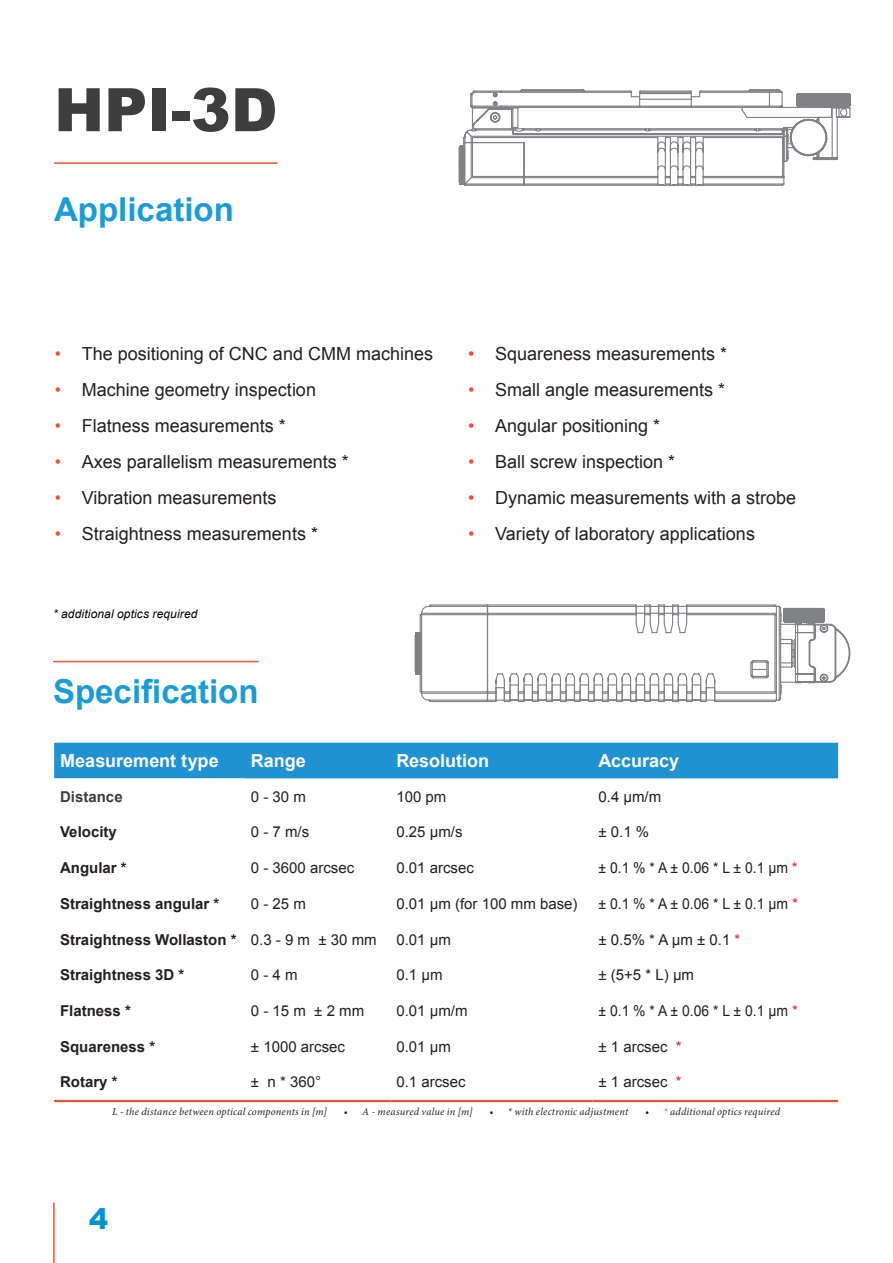
<style>
.page{position:relative;width:893px;height:1263px;background:#fff}
.page>*{position:absolute;margin:0;border:0;box-sizing:border-box;transform-origin:0 0}
.t1{font:900 60px "Arial";color:#3e3e3f}
.t2{font:700 33px "Arial";color:#1a9cd6}
.t3{font:900 28.5px "Arial";color:#0091d1}
.t4{font:18px "Arial";color:#231f20}
.t5{font:700 18px "Arial";color:#fff}
.t6{font:15px "Arial";color:#231f20}
.t7{font:700 15px "Arial";color:#231f20}
.t8{font:15px "Arial";color:#231f20;scale:.93 1}
.t9{font:700 15px "Arial";color:#3e3e3f}
.t10{font:italic 12px "Arial";letter-spacing:.015em;color:#000}
.t11{font:italic 10.5px "Minion Pro";letter-spacing:.015em;color:#231f20}
.s1{color:#f05133}
.s2{color:#ee1d23}
.s3{font-weight:400}
</style>
<div class="page">
<hr style="left:53px;top:1202px;width:2px;height:61px;background:#f05133">
<hr style="left:54px;top:162px;width:223px;height:2px;background:#f05133">
<hr style="left:53px;top:661px;width:206px;height:1px;background:#f05133">
<svg style="left:458px;top:89px;width:393px;height:97px"></svg>
<div style="left:54px;top:743px;width:784px;height:35px;background:#1f92d1"></div>
<svg style="left:54px;top:778px;width:784px;height:325px"></svg>
<hr style="left:54px;top:1100px;width:191px;height:2px;background:#f05133">
<hr style="left:245px;top:1100px;width:145px;height:2px;background:#f05133">
<hr style="left:390px;top:1100px;width:202px;height:2px;background:#f05133">
<hr style="left:592px;top:1100px;width:246px;height:2px;background:#f05133">
<svg style="left:414px;top:604px;width:437px;height:99px"></svg>
<h1 class="t1" style="left:54px;top:66px;width:225px">HPI-3D</h1>
<h2 class="t2" style="left:54px;top:187px;width:181px">Application</h2>
<p class="t4" style="left:55px;top:342px;width:380px"><span class="s1">•</span> The positioning of CNC and CMM machines</p>
<p class="t4" style="left:55px;top:378px;width:263px"><span class="s1">•</span> Machine geometry inspection</p>
<p class="t4" style="left:55px;top:414px;width:233px"><span class="s1">•</span> Flatness measurements *</p>
<p class="t4" style="left:55px;top:450px;width:296px"><span class="s1">•</span> Axes parallelism measurements *</p>
<p class="t4" style="left:55px;top:486px;width:223px"><span class="s1">•</span> Vibration measurements</p>
<p class="t4" style="left:55px;top:522px;width:265px"><span class="s1">•</span> Straightness measurements *</p>
<p class="t10" style="left:53px;top:606px;width:146px">* additional optics required</p>
<h2 class="t2" style="left:53px;top:669px;width:207px">Specification</h2>
<p class="t4" style="left:468px;top:342px;width:261px"><span class="s1">•</span> Squareness measurements *</p>
<p class="t4" style="left:468px;top:378px;width:259px"><span class="s1">•</span> Small angle measurements *</p>
<p class="t4" style="left:468px;top:414px;width:194px"><span class="s1">•</span> Angular positioning *</p>
<p class="t4" style="left:468px;top:450px;width:209px"><span class="s1">•</span> Ball screw inspection *</p>
<p class="t4" style="left:468px;top:486px;width:330px"><span class="s1">•</span> Dynamic measurements with a strobe</p>
<p class="t4" style="left:468px;top:522px;width:288px"><span class="s1">•</span> Variety of laboratory applications</p>
<p class="t5" style="left:60px;top:749px;width:160px">Measurement type</p>
<p class="t5" style="left:251px;top:749px;width:57px">Range</p>
<p class="t5" style="left:396px;top:749px;width:94px">Resolution</p>
<p class="t5" style="left:598px;top:749px;width:82px">Accuracy</p>
<p class="t9" style="left:60px;top:786px;width:64px">Distance</p>
<p class="t6" style="left:251px;top:787px;width:57px">0 - 30 m</p>
<p class="t6" style="left:396px;top:787px;width:52px">100 pm</p>
<p class="t6" style="left:598px;top:787px;width:64px">0.4 µm/m</p>
<p class="t7" style="left:60px;top:822px;width:58px">Velocity</p>
<p class="t6" style="left:251px;top:822px;width:60px">0 - 7 m/s</p>
<p class="t6" style="left:396px;top:822px;width:68px">0.25 µm/s</p>
<p class="t6" style="left:598px;top:822px;width:52px">± 0.1 %</p>
<p class="t7" style="left:60px;top:858px;width:68px">Angular *</p>
<p class="t6" style="left:251px;top:858px;width:105px">0 - 3600 arcsec</p>
<p class="t6" style="left:396px;top:858px;width:79px">0.01 arcsec</p>
<p class="t8" style="left:598px;top:858px;width:216px">± 0.1 % * A ± 0.06 * L ± 0.1 µm <span class="s2">*</span></p>
<p class="t7" style="left:60px;top:894px;width:161px">Straightness angular *</p>
<p class="t6" style="left:251px;top:894px;width:57px">0 - 25 m</p>
<p class="t6" style="left:396px;top:894px;width:183px">0.01 µm (for 100 mm base)</p>
<p class="t8" style="left:598px;top:894px;width:216px">± 0.1 % * A ± 0.06 * L ± 0.1 µm <span class="s2">*</span></p>
<p class="t7" style="left:60px;top:929px;width:318px">Straightness Wollaston * <span class="s3">0.3 - 9 m ± 30 mm</span></p>
<p class="t6" style="left:396px;top:929px;width:56px">0.01 µm</p>
<p class="t6" style="left:598px;top:929px;width:143px">± 0.5% * A µm ± 0.1 <span class="s2">*</span></p>
<p class="t7" style="left:60px;top:965px;width:126px">Straightness 3D *</p>
<p class="t6" style="left:251px;top:965px;width:48px">0 - 4 m</p>
<p class="t6" style="left:396px;top:965px;width:48px">0.1 µm</p>
<p class="t6" style="left:598px;top:965px;width:97px">± (5+5 * L) µm</p>
<p class="t7" style="left:60px;top:1001px;width:72px">Flatness *</p>
<p class="t6" style="left:251px;top:1001px;width:115px">0 - 15 m ± 2 mm</p>
<p class="t6" style="left:396px;top:1001px;width:73px">0.01 µm/m</p>
<p class="t8" style="left:598px;top:1001px;width:216px">± 0.1 % * A ± 0.06 * L ± 0.1 µm <span class="s2">*</span></p>
<p class="t7" style="left:60px;top:1036px;width:97px">Squareness *</p>
<p class="t6" style="left:251px;top:1037px;width:96px">± 1000 arcsec</p>
<p class="t6" style="left:396px;top:1037px;width:56px">0.01 µm</p>
<p class="t6" style="left:598px;top:1037px;width:85px">± 1 arcsec <span class="s2">*</span></p>
<p class="t7" style="left:60px;top:1072px;width:59px">Rotary *</p>
<p class="t6" style="left:251px;top:1072px;width:72px">± n * 360°</p>
<p class="t6" style="left:396px;top:1072px;width:71px">0.1 arcsec</p>
<p class="t6" style="left:598px;top:1072px;width:85px">± 1 arcsec <span class="s2">*</span></p>
<p class="t11" style="left:112px;top:1104px;width:217px">L - the distance between optical components in [m]</p>
<p class="t11" style="left:344px;top:1104px;width:130px">• A - measured value in [m]</p>
<p class="t11" style="left:490px;top:1104px;width:140px">• * with electronic adjustment</p>
<p class="t11" style="left:645px;top:1104px;width:137px">• <span class="s1">*</span> additional optics required</p>
<h3 class="t3" style="left:89px;top:1198px;width:21px">4</h3>
</div>
